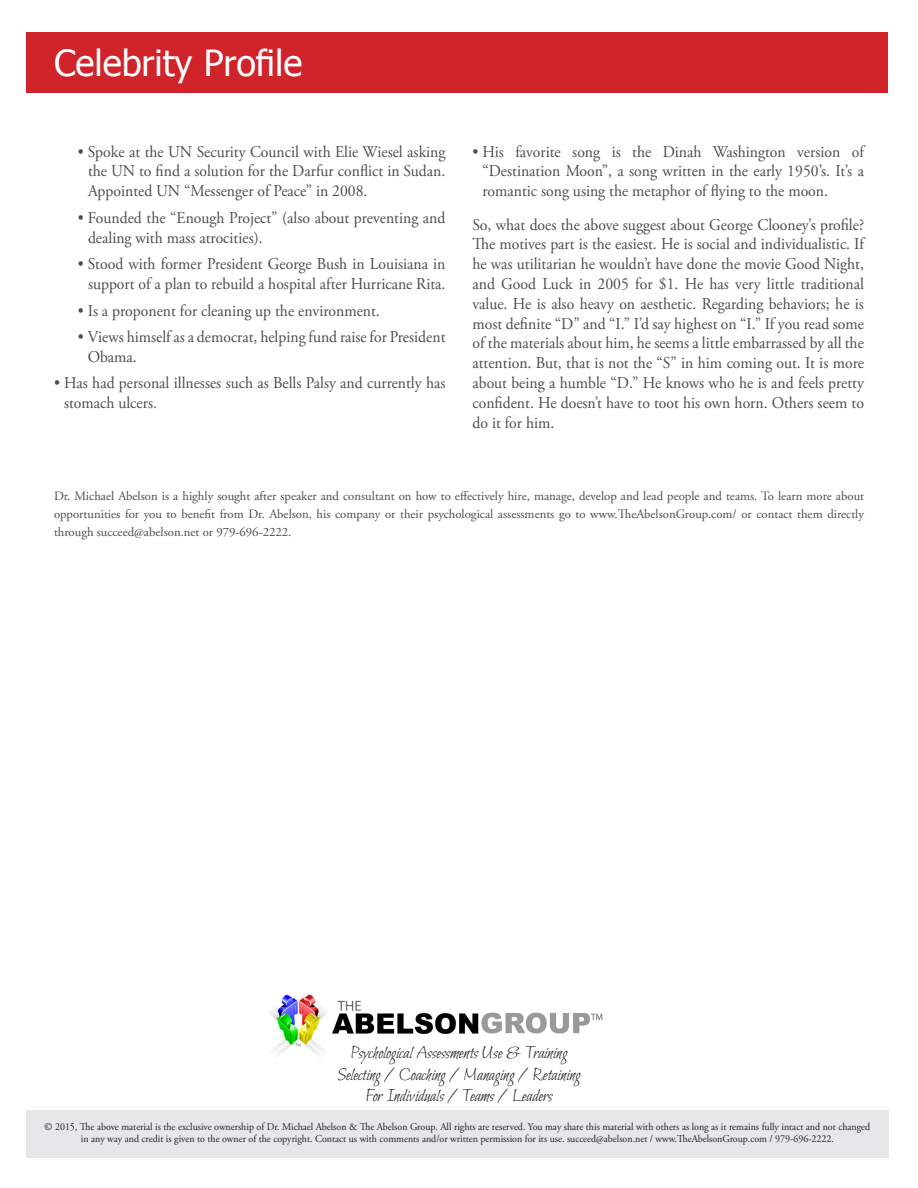
<style>
.page{position:relative;width:918px;height:1188px;background:#fff}
.page>*{position:absolute;margin:0;border:0;box-sizing:border-box;transform-origin:0 0}
.t1{font:36px "Tahoma";color:#fff}
.t2{font:18px "Bilbo";color:#231f20}
.t3{font:16.5px/19.8px "Adobe Garamond Pro";color:#4b4c4d;text-align:justify;scale:.95 1}
.t4{font:12.75px/18px "Adobe Garamond Pro";color:#4b4c4d;text-align:justify}
.t5{font:10.5px/12.6px "Adobe Garamond Pro";color:#231f20;text-align:center;scale:.95 1}
</style>
<div class="page">
<div style="left:26px;top:1110px;width:863px;height:48px;background:#e6e7e9"></div>
<div style="left:26px;top:32px;width:862px;height:61px;background:#d1232a"></div>
<img style="left:270px;top:994px;width:333px;height:61px">
<p class="t1" style="left:54px;top:38px;width:250px">Celebrity Profile</p>
<p class="t3" style="left:88px;top:142px;width:378px;text-indent:-10px">• Spoke at the UN Security Council with Elie Wiesel asking the UN to find a solution for the Darfur conflict in Sudan.<br>Appointed UN “Messenger of Peace” in 2008.</p>
<p class="t3" style="left:88px;top:208px;width:378px;text-indent:-10px">• Founded the “Enough Project” (also about preventing and dealing with mass atrocities).</p>
<p class="t3" style="left:78px;top:255px;width:388px;text-align:right">• Stood with former President George Bush in Louisiana in support of a plan to rebuild a hospital after Hurricane Rita.</p>
<p class="t3" style="left:78px;top:301px;width:319px">• Is a proponent for cleaning up the environment.</p>
<p class="t3" style="left:88px;top:328px;width:378px;text-indent:-10px">• Views himself as a democrat, helping fund raise for President<br>Obama.</p>
<p class="t3" style="left:64px;top:374px;width:403px;text-indent:-10px">• Has had personal illnesses such as Bells Palsy and currently has stomach ulcers.</p>
<p class="t3" style="left:483px;top:142px;width:403px;text-indent:-10px">• His favorite song is the Dinah Washington version of “Destination Moon”, a song written in the early 1950’s. It’s a romantic song using the metaphor of flying to the moon.</p>
<p class="t3" style="left:472px;top:215px;width:414px">So, what does the above suggest about George Clooney’s profile?<br>The motives part is the easiest. He is social and individualistic. If he was utilitarian he wouldn’t have done the movie Good Night, and Good Luck in 2005 for $1. He has very little traditional value. He is also heavy on aesthetic. Regarding behaviors; he is most definite “D” and “I.” I’d say highest on “I.” If you read some of the materials about him, he seems a little embarrassed by all the attention. But, that is not the “S” in him coming out. It is more about being a humble “D.” He knows who he is and feels pretty confident. He doesn’t have to toot his own horn. Others seem to do it for him.</p>
<p class="t4" style="left:54px;top:487px;width:812px">Dr. Michael Abelson is a highly sought after speaker and consultant on how to effectively hire, manage, develop and lead people and teams. To learn more about opportunities for you to benefit from Dr. Abelson, his company or their psychological assessments go to www.TheAbelsonGroup.com/ or contact them directly through succeed@abelson.net or 979-696-2222.</p>
<p class="t2" style="left:351px;top:1043px;width:218px">Psychological Assessments Use &amp; Training</p>
<p class="t2" style="left:337px;top:1065px;width:245px">Selecting / Coaching / Managing / Retaining</p>
<p class="t2" style="left:366px;top:1086px;width:188px">For Individuals / Teams / Leaders</p>
<p class="t5" style="left:45px;top:1120px;width:871px">© 2015, The above material is the exclusive ownership of Dr. Michael Abelson &amp; The Abelson Group. All rights are reserved. You may share this material with others as long as it remains fully intact and not changed in any way and credit is given to the owner of the copyright. Contact us with comments and/or written permission for its use. succeed@abelson.net / www.TheAbelsonGroup.com / 979-696-2222.</p>
</div>
